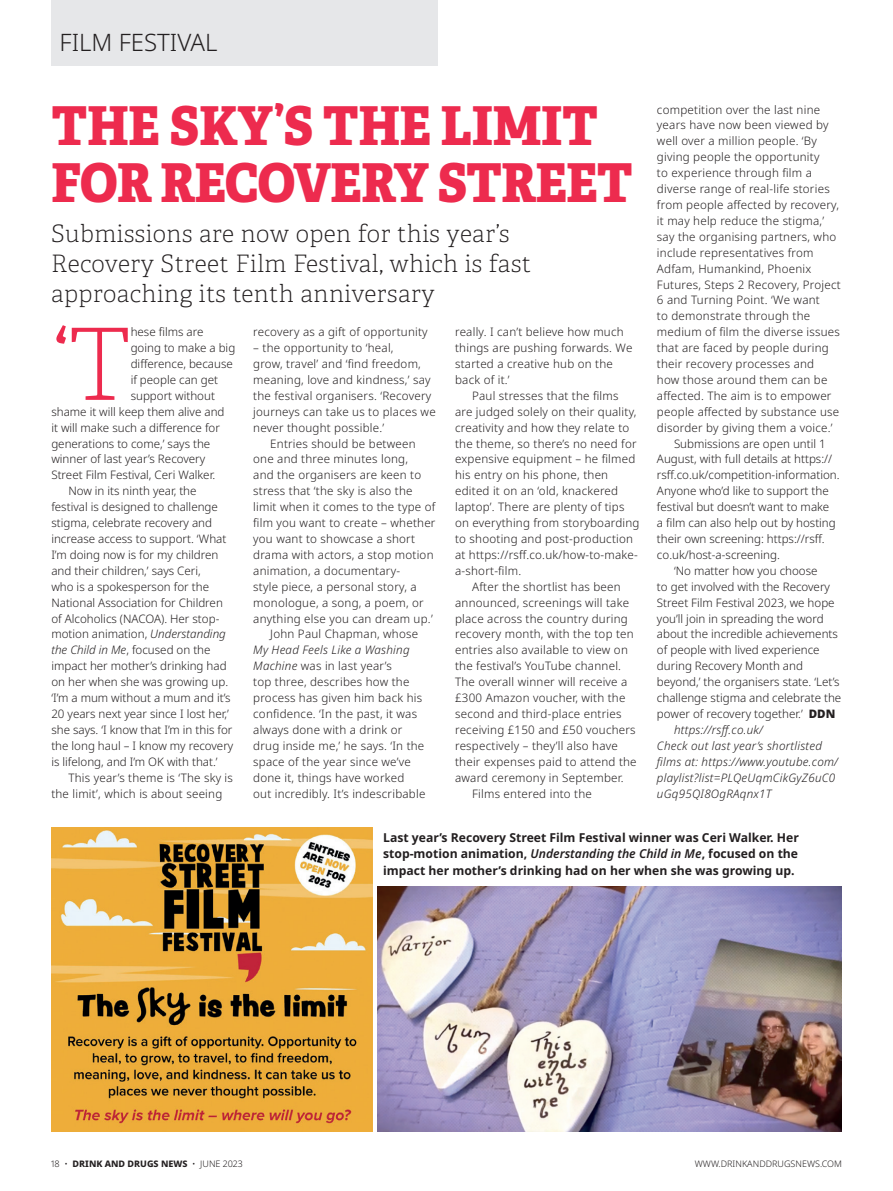
<style>
.page{position:relative;width:893px;height:1191px;background:#fff}
.page>*{position:absolute;margin:0;border:0;box-sizing:border-box;transform-origin:0 0}
.Feat_body_Noto{font:99.6px "Adelle PE Th";color:#ed2b4e}
.Head_main_Adelle{font:53.55px/57px "Adelle PE Eb";letter-spacing:-.01em;color:#ed2b4e;scale:.93 1}
.Standfirst_Adelle{font:24px/30px "Adelle PE Th";letter-spacing:.02em;color:#231f20}
.Page_runner_Noto{font:300 24px "Noto Sans";color:#231f20}
.Feat_body_Noto-2{font:700 12.3px/16.5px "Noto Sans";color:#231f20;text-align:justify}
.Feat_body_Noto-3{font:300 11.7px/15.9px "Noto Sans";letter-spacing:.02em;color:#231f20}
.Feat_body_Noto-4{font:300 11.7px/15.9px "Noto Sans";color:#231f20}
.Feat_body_Noto-5{font:italic 300 11.7px/15.9px "Noto Sans";letter-spacing:.02em;color:#231f20}
.t1{font:800 9px "Noto Sans";color:#231f20}
.t2{font:300 9px "Noto Sans";color:#231f20}
.s1{font-style:italic}
.s2{font-weight:900}
.s3{font-weight:300}
.s4{font-weight:600;font-style:italic}
</style>
<div class="page">
<div style="left:51px;top:0;width:387px;height:66px;background:#e6e7e9"></div>
<img style="left:51px;top:827px;width:321px;height:304px">
<img style="left:377px;top:886px;width:465px;height:245px">
<p class="Page_runner_Noto" style="left:60px;top:29px;width:159px">FILM FESTIVAL</p>
<p class="Head_main_Adelle" style="left:51px;top:95px;width:626px">THE SKY’S THE LIMIT<br>FOR RECOVERY STREET</p>
<p class="Standfirst_Adelle" style="left:51px;top:218px;width:482px">Submissions are now open for this year’s<br>Recovery Street Film Festival, which is fast approaching its tenth anniversary</p>
<p class="Feat_body_Noto" style="left:51px;top:296px;width:81px">‘T</p>
<p class="Feat_body_Noto-4" style="left:131px;top:324px;width:74px">hese films are</p>
<p class="Feat_body_Noto-3" style="left:455px;top:324px;width:179px">really. I can’t believe how much things are pushing forwards. We started a creative hub on the back of it.’</p>
<p class="Feat_body_Noto-3" style="left:455px;top:388px;width:186px;text-indent:17px">Paul stresses that the films<br>are judged solely on their quality, creativity and how they relate to the theme, so there’s no need for expensive equipment – he filmed his entry on his phone, then edited it on an ‘old, knackered laptop’. There are plenty of tips on everything from storyboarding to shooting and post-production at https://rsff.co.uk/how-to-make&shy;a-short-film.</p>
<p class="Feat_body_Noto-3" style="left:455px;top:579px;width:183px;text-indent:17px">After the shortlist has been announced, screenings will take place across the country during recovery month, with the top ten entries also available to view on the festival’s YouTube channel.<br>The overall winner will receive a £300 Amazon voucher, with the second and third-place entries receiving £150 and £50 vouchers respectively – they’ll also have their expenses paid to attend the award ceremony in September.</p>
<p class="Feat_body_Noto-3" style="left:472px;top:785px;width:121px">Films entered into the</p>
<p class="Feat_body_Noto-3" style="left:253px;top:324px;width:176px">recovery as a gift of opportunity</p>
<p class="Feat_body_Noto-3" style="left:253px;top:340px;width:184px">– the opportunity to ‘heal,<br>grow, travel’ and ‘find freedom, meaning, love and kindness,’ say the festival organisers. ‘Recovery journeys can take us to places we never thought possible.’</p>
<p class="Feat_body_Noto-3" style="left:253px;top:435px;width:184px;text-indent:17px">Entries should be between one and three minutes long,<br>and the organisers are keen to stress that ‘the sky is also the limit when it comes to the type of film you want to create – whether you want to showcase a short drama with actors, a stop motion animation, a documentary-<br>style piece, a personal story, a monologue, a song, a poem, or anything else you can dream up.’</p>
<p class="Feat_body_Noto-3" style="left:253px;top:626px;width:174px;text-indent:17px">John Paul Chapman, whose<br><span class="s1">My Head Feels Like a Washing<br>Machine</span> was in last year’s<br>top three, describes how the process has given him back his confidence. ‘In the past, it was always done with a drink or drug inside me,’ he says. ‘In the space of the year since we’ve done it, things have worked<br>out incredibly. It’s indescribable</p>
<p class="Feat_body_Noto-4" style="left:131px;top:340px;width:106px">going to make a big</p>
<p class="Feat_body_Noto-4" style="left:131px;top:356px;width:104px">difference, because</p>
<p class="Feat_body_Noto-4" style="left:131px;top:372px;width:89px">if people can get</p>
<p class="Feat_body_Noto-4" style="left:131px;top:388px;width:86px">support without</p>
<p class="Feat_body_Noto-4" style="left:51px;top:404px;width:175px">shame it will keep them alive and</p>
<p class="Feat_body_Noto-4" style="left:51px;top:420px;width:170px">it will make such a difference for</p>
<p class="Feat_body_Noto-4" style="left:51px;top:435px;width:160px">generations to come,’ says the</p>
<p class="Feat_body_Noto-4" style="left:51px;top:451px;width:155px">winner of last year’s Recovery</p>
<p class="Feat_body_Noto-4" style="left:51px;top:467px;width:165px">Street Film Festival, Ceri Walker.</p>
<p class="Feat_body_Noto-4" style="left:51px;top:483px;width:184px;text-indent:17px">Now in its ninth year, the festival is designed to challenge stigma, celebrate recovery and increase access to support. ‘What<br>I’m doing now is for my children and their children,’ says Ceri,<br>who is a spokesperson for the<br>National Association for Children of Alcoholics (NACOA). Her stop&shy;motion animation, <span class="s1">Understanding the Child in Me</span>, focused on the impact her mother’s drinking had on her when she was growing up. ‘I’m a mum without a mum and it’s<br>20 years next year since I lost her,’ she says. ‘I know that I’m in this for the long haul – I know my recovery is lifelong, and I’m OK with that.’</p>
<p class="Feat_body_Noto-3" style="left:51px;top:769px;width:183px;text-indent:17px">This year’s theme is ‘The sky is the limit’, which is about seeing</p>
<p class="Feat_body_Noto-3" style="left:657px;top:102px;width:185px">competition over the last nine years have now been viewed by well over a million people. ‘By giving people the opportunity<br>to experience through film a diverse range of real-life stories from people affected by recovery, it may help reduce the stigma,’ say the organising partners, who include representatives from<br>Adfam, Humankind, Phoenix<br>Futures, Steps 2 Recovery, Project<br>6 and Turning Point. ‘We want<br>to demonstrate through the medium of film the diverse issues that are faced by people during their recovery processes and<br>how those around them can be affected. The aim is to empower people affected by substance use disorder by giving them a voice.’</p>
<p class="Feat_body_Noto-4" style="left:657px;top:435px;width:184px;text-indent:17px">Submissions are open until 1<br>August, with full details at https:// rsff.co.uk/competition-information.<br>Anyone who’d like to support the festival but doesn’t want to make<br>a film can also help out by hosting their own screening: https://rsff. co.uk/host-a-screening.</p>
<p class="Feat_body_Noto-4" style="left:657px;top:563px;width:186px;text-indent:17px">‘No matter how you choose<br>to get involved with the Recovery<br>Street Film Festival 2023, we hope you’ll join in spreading the word about the incredible achievements of people with lived experience during Recovery Month and beyond,’ the organisers state. ‘Let’s challenge stigma and celebrate the power of recovery together.’ <span class="s2">DDN</span></p>
<p class="Feat_body_Noto-5" style="left:674px;top:722px;width:90px">https://rsff.co.uk/</p>
<p class="Feat_body_Noto-5" style="left:657px;top:738px;width:183px">Check out last year’s shortlisted films at: https://www.youtube.com/ playlist?list=PLQeUqmCikGyZ6uC0 uGq95QI8OgRAqnx1T</p>
<p class="t1" style="left:51px;top:1158px;width:193px"><span class="s3">18 •</span> DRINK AND DRUGS NEWS <span class="s3">• JUNE 2023</span></p>
<p class="Feat_body_Noto-2" style="left:383px;top:829px;width:417px">Last year’s Recovery Street Film Festival winner was Ceri Walker. Her stop-motion animation, <span class="s4">Understanding the Child in Me</span>, focused on the impact her mother’s drinking had on her when she was growing up.</p>
<p class="t2" style="left:695px;top:1158px;width:149px">WWW.DRINKANDDRUGSNEWS.COM</p>
</div>
